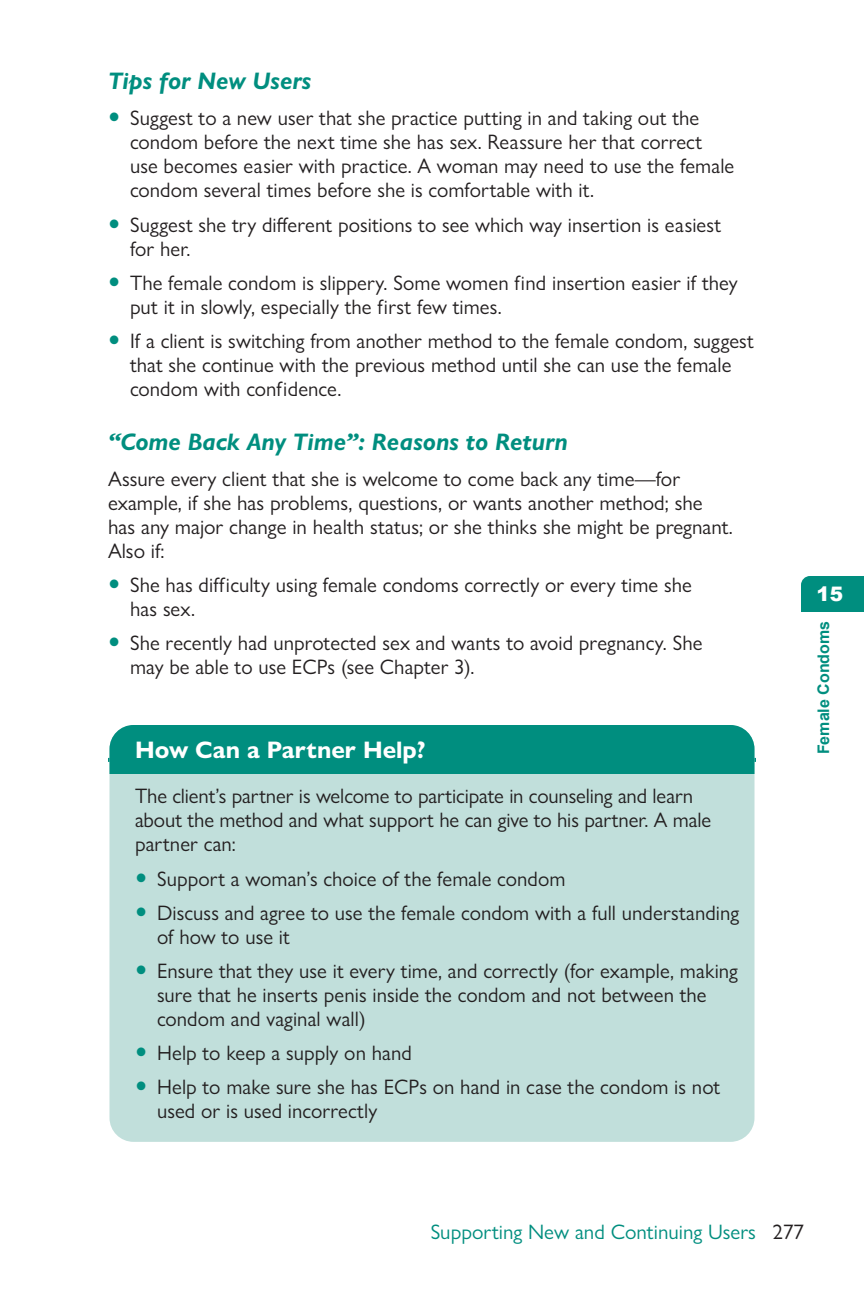
<style>
.page{position:relative;width:864px;height:1296px;background:#fff}
.page>*{position:absolute;margin:0;border:0;box-sizing:border-box;transform-origin:0 0}
.t1{font:italic 700 24px "Gill Sans Nova";color:#008e7f}
.t2{font:700 24px "Gill Sans Nova";color:#fff}
.green_bullets{font:21px/24px "Gill Sans Nova";letter-spacing:.005em;color:#231f20}
.Right_footer{font:21px "Gill Sans Nova";color:#008e7f}
.t3{font:900 20px "Arial";color:#fff}
.t4{font:700 16px "Arial";color:#008e7f}
</style>
<div class="page">
<div style="left:801px;top:576px;width:63px;height:36px;background:#008e7f"></div>
<div style="left:110px;top:725px;width:644px;height:417px;background:#c1dfdb;border-radius:24px"></div>
<div style="left:110px;top:725px;width:644px;height:49px;background:#008e7f"></div>
<p class="t1" style="left:108px;top:66px;width:205px">Tips for New Users</p>
<p class="green_bullets" style="left:130px;top:106px;width:606px">Suggest to a new user that she practice putting in and taking out the condom before the next time she has sex. Reassure her that correct use becomes easier with practice. A woman may need to use the female condom several times before she is comfortable with it.</p>
<p class="green_bullets" style="left:130px;top:212px;width:593px">Suggest she try different positions to see which way insertion is easiest for her.</p>
<p class="green_bullets" style="left:130px;top:270px;width:609px">The female condom is slippery. Some women find insertion easier if they put it in slowly, especially the first few times.</p>
<p class="green_bullets" style="left:130px;top:328px;width:626px">If a client is switching from another method to the female condom, suggest that she continue with the previous method until she can use the female condom with confidence.</p>
<p class="t1" style="left:108px;top:427px;width:461px">“Come Back Any Time”: Reasons to Return</p>
<p class="green_bullets" style="left:108px;top:466px;width:626px">Assure every client that she is welcome to come back any time—for example, if she has problems, questions, or wants another method; she has any major change in health status; or she thinks she might be pregnant.<br>Also if:</p>
<p class="green_bullets" style="left:130px;top:572px;width:563px">She has difficulty using female condoms correctly or every time she has sex.</p>
<p class="green_bullets" style="left:130px;top:631px;width:574px">She recently had unprotected sex and wants to avoid pregnancy. She may be able to use ECPs (see Chapter 3).</p>
<p class="t2" style="left:135px;top:735px;width:292px">How Can a Partner Help?</p>
<p class="green_bullets" style="left:135px;top:784px;width:578px">The client’s partner is welcome to participate in counseling and learn about the method and what support he can give to his partner. A male partner can:</p>
<p class="green_bullets" style="left:157px;top:866px;width:410px">Support a woman’s choice of the female condom</p>
<p class="green_bullets" style="left:157px;top:900px;width:584px">Discuss and agree to use the female condom with a full understanding of how to use it</p>
<p class="green_bullets" style="left:157px;top:958px;width:582px">Ensure that they use it every time, and correctly (for example, making sure that he inserts penis inside the condom and not between the condom and vaginal wall)</p>
<p class="green_bullets" style="left:157px;top:1041px;width:256px">Help to keep a supply on hand</p>
<p class="green_bullets" style="left:157px;top:1075px;width:565px">Help to make sure she has ECPs on hand in case the condom is not used or is used incorrectly</p>
<p class="t3" style="left:817px;top:579px;width:28px">15</p>
<p class="t4" style="left:813px;top:754px;width:135px;rotate:-90deg">Female Condoms</p>
<p class="Right_footer" style="left:431px;top:1219px;width:327px">Supporting New and Continuing Users</p>
<p class="green_bullets" style="left:772px;top:1220px;width:33px">277</p>
</div>
